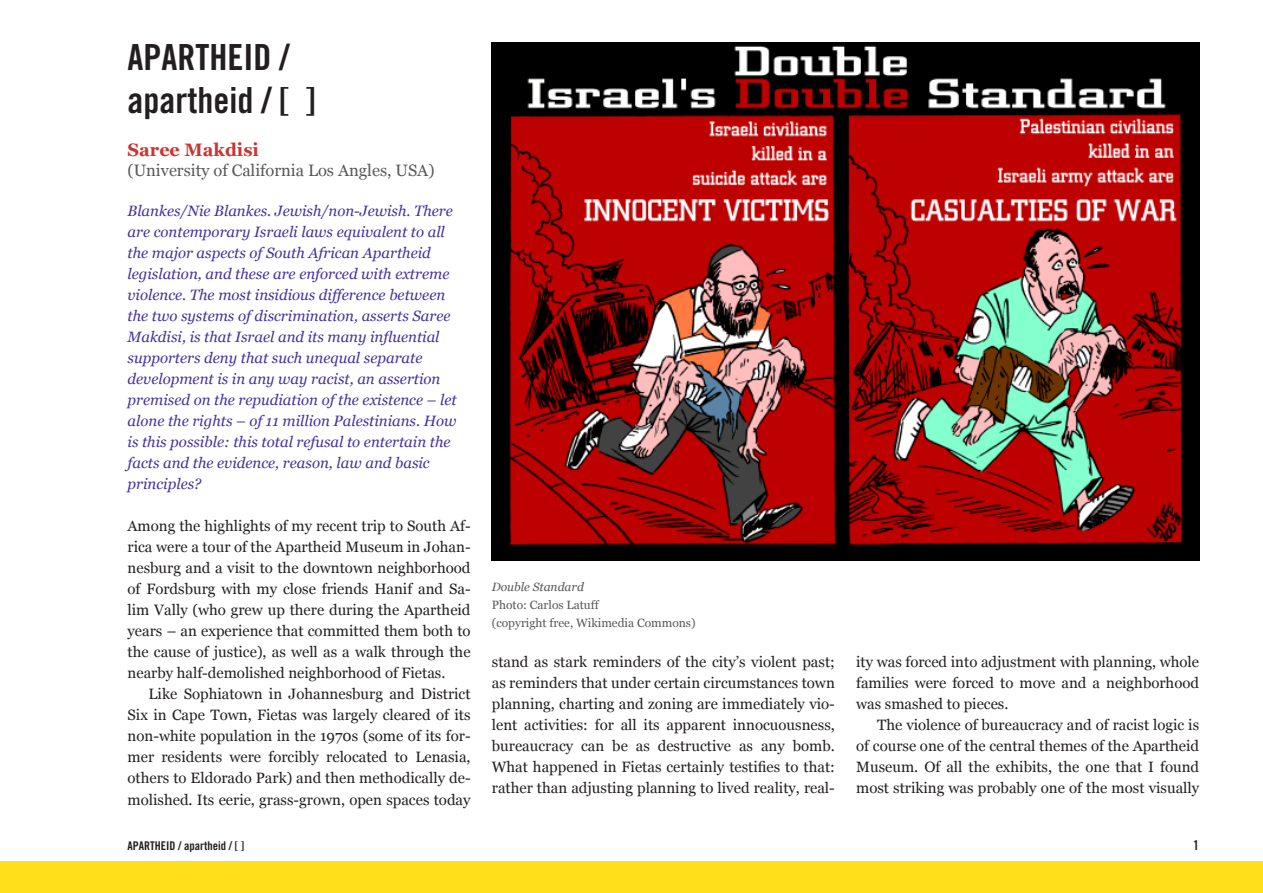
<style>
.page{position:relative;width:1263px;height:893px;background:#fff}
.page>*{position:absolute;margin:0;border:0;box-sizing:border-box;transform-origin:0 0}
.A{font:36px/43.2px "Trade Gothic Bold Cond Twenty";color:#231f20}
.Au_name{font:700 18px "Georgia";color:#c33}
.Au_bio{font:16.5px "Georgia";color:#57585a}
.bt_i{font:15px/21px "Georgia";color:#231f20;text-align:justify}
.Op_Q{font:italic 15px/21px "Georgia";color:#4730a0}
.bt{font:15px/21px "Georgia";color:#231f20;text-align:justify}
.t1{font:13.5px "Trade Gothic Bold Cond Twenty";color:#231f20}
.captions{font:12px "Georgia";color:#57585a}
.A-2{font:12px "Trade Gothic Bold Cond Twenty";color:#231f20}
.captions-2{font:italic 12px "Georgia";color:#57585a}
</style>
<div class="page">
<div style="left:0;top:861px;width:1263px;height:32px;background:#ffde1c"></div>
<img style="left:492px;top:43px;width:708px;height:517px">
<p class="A" style="left:128px;top:35px;width:189px">APARTHEID / apartheid / [ ]</p>
<p class="Au_name" style="left:128px;top:138px;width:133px">Saree Makdisi</p>
<p class="Au_bio" style="left:128px;top:160px;width:308px">(University of California Los Angles, USA)</p>
<p class="Op_Q" style="left:128px;top:201px;width:331px">Blankes/Nie Blankes. Jewish/non-Jewish. There are contemporary Israeli laws equivalent to all the major aspects of South African Apartheid legislation, and these are enforced with extreme violence. The most insidious difference between the two systems of discrimination, asserts Saree Makdisi, is that Israel and its many influential supporters deny that such unequal separate development is in any way racist, an assertion premised on the repudiation of the existence – let alone the rights – of 11 million Palestinians. How is this possible: this total refusal to entertain the facts and the evidence, reason, law and basic principles?</p>
<p class="bt" style="left:128px;top:516px;width:344px">Among the highlights of my recent trip to South Af&shy;rica were a tour of the Apartheid Museum in Johan&shy;nesburg and a visit to the downtown neighborhood of Fordsburg with my close friends Hanif and Sa&shy;lim Vally (who grew up there during the Apartheid years – an experience that committed them both to the cause of justice), as well as a walk through the nearby half-demolished neighborhood of Fietas.</p>
<p class="bt_i" style="left:128px;top:684px;width:345px;text-indent:21px">Like Sophiatown in Johannesburg and District Six in Cape Town, Fietas was largely cleared of its non-white population in the 1970s (some of its for&shy;mer residents were forcibly relocated to Lenasia, others to Eldorado Park) and then methodically de&shy;molished. Its eerie, grass-grown, open spaces today</p>
<p class="captions-2" style="left:492px;top:579px;width:94px">Double Standard</p>
<p class="captions" style="left:492px;top:597px;width:108px">Photo: Carlos Latuff</p>
<p class="captions" style="left:492px;top:615px;width:205px">(copyright free, Wikimedia Commons)</p>
<p class="bt_i" style="left:492px;top:652px;width:345px">stand as stark reminders of the city’s violent past; as reminders that under certain circumstances town planning, charting and zoning are immediately vio&shy;lent activities: for all its apparent innocuousness, bureaucracy can be as destructive as any bomb.<br>What happened in Fietas certainly testifies to that: rather than adjusting planning to lived reality, real-</p>
<p class="bt_i" style="left:856px;top:652px;width:344px">ity was forced into adjustment with planning, whole families were forced to move and a neighborhood was smashed to pieces.</p>
<p class="bt_i" style="left:856px;top:715px;width:344px;text-indent:21px">The violence of bureaucracy and of racist logic is of course one of the central themes of the Apartheid Museum. Of all the exhibits, the one that I found most striking was probably one of the most visually</p>
<p class="A-2" style="left:128px;top:839px;width:118px">APARTHEID / apartheid / [ ]</p>
<p class="t1" style="left:1193px;top:837px;width:7px">1</p>
</div>
